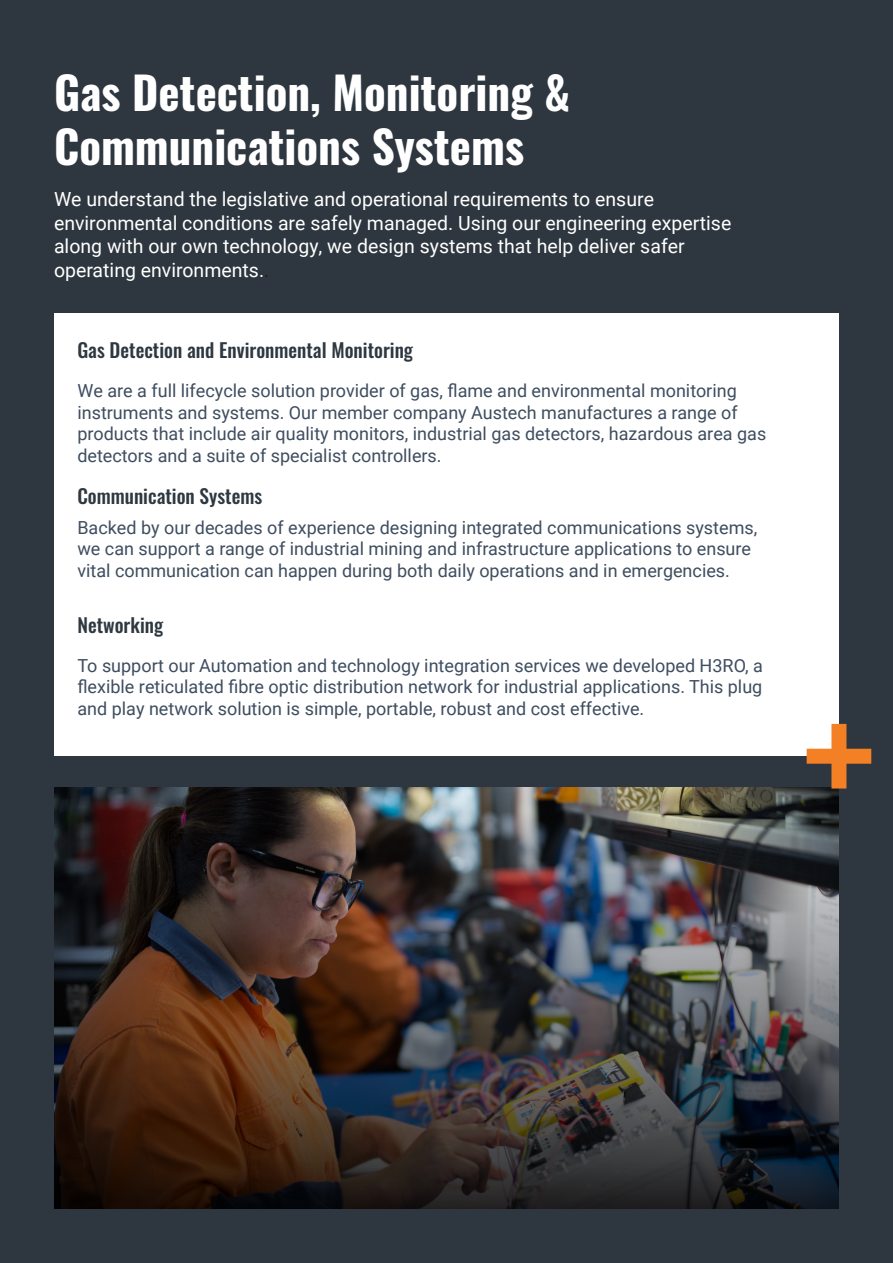
<style>
.page{position:relative;width:893px;height:1263px;background:#2e373f}
.page>*{position:absolute;margin:0;border:0;box-sizing:border-box;transform-origin:0 0}
.t1{font:700 45px/54px "Oswald";color:#fff}
.t2{font:19.5px/23.4px "Roboto";color:#fff}
.t3{font:500 19.5px "Oswald";color:#2e3840}
.Paragraph{font:18px/21.6px "Roboto";color:#3e4d5f}
.s1{color:#231f20}
</style>
<div class="page">
<img style="left:54px;top:788px;width:785px;height:421px">
<div style="left:54px;top:313px;width:785px;height:443px;background:#fff"></div>
<svg style="left:807px;top:724px;width:64px;height:64px"></svg>
<h1 class="t1" style="left:54px;top:68px;width:518px">Gas Detection, Monitoring &amp;<br>Communications Systems</h1>
<p class="t2" style="left:54px;top:187px;width:679px">We understand the legislative and operational requirements to ensure environmental conditions are safely managed. Using our engineering expertise along with our own technology, we design systems that help deliver safer operating environments.<span class="s1">.</span></p>
<p class="t3" style="left:77px;top:340px;width:337px">Gas Detection and Environmental Monitoring</p>
<h2 class="Paragraph" style="left:77px;top:379px;width:690px">We are a full lifecycle solution provider of gas, flame and environmental monitoring instruments and systems. Our member company Austech manufactures a range of products that include air quality monitors, industrial gas detectors, hazardous area gas detectors and a suite of specialist controllers.</h2>
<p class="t3" style="left:77px;top:485px;width:186px">Communication Systems</p>
<p class="Paragraph" style="left:77px;top:516px;width:681px">Backed by our decades of experience designing integrated communications systems, we can support a range of industrial mining and infrastructure applications to ensure vital communication can happen during both daily operations and in emergencies.</p>
<p class="t3" style="left:77px;top:615px;width:87px">Networking</p>
<h2 class="Paragraph" style="left:77px;top:654px;width:687px;text-align:justify">To support our Automation and technology integration services we developed H3RO, a flexible reticulated fibre optic distribution network for industrial applications. This plug and play network solution is simple, portable, robust and cost effective.</h2>
</div>
